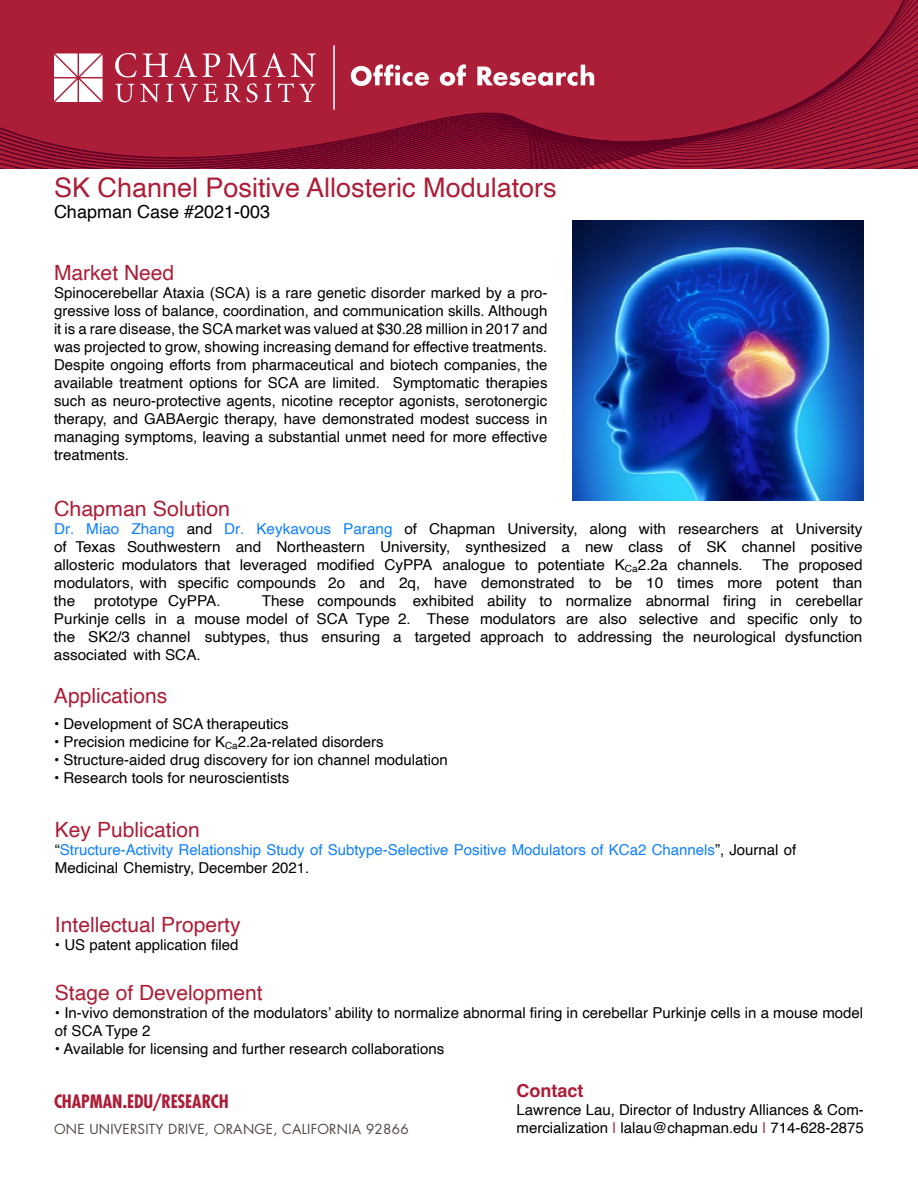
<style>
.page{position:relative;width:918px;height:1188px;background:#fff}
.page>*{position:absolute;margin:0;border:0;box-sizing:border-box;transform-origin:0 0}
.t1{font:27px "Helvetica";color:#ac1e38}
.t2{font:21px "Helvetica";color:#ac1e38}
.t3{font:700 condensed 18px "Futura";letter-spacing:-.005em;color:#ac1d37}
.t4{font:18px "Helvetica";color:#000}
.t5{font:700 18px "Helvetica";color:#ac1e38}
.t6{font:15px/18px "Helvetica";color:#000;text-align:justify}
.t7{font:15px/18px "Helvetica";color:#0f80fe}
.t8{font:13.5px "Futura";letter-spacing:.02em;color:#554742}
.s1{color:#0f80fe}
.s2{color:#000}
.s3{color:#ac1e38}
</style>
<div class="page">
<div style="left:0;top:0;width:918px;height:6px;background:#ac1d37"></div>
<div style="left:0;top:6px;width:918px;height:6px;background:#ac1d37"></div>
<div style="left:0;top:12px;width:918px;height:6px;background:#ac1d37"></div>
<div style="left:0;top:18px;width:918px;height:6px;background:#ac1d37"></div>
<div style="left:0;top:24px;width:918px;height:6px;background:#ac1d37"></div>
<div style="left:0;top:30px;width:918px;height:6px;background:#ac1d37"></div>
<div style="left:0;top:36px;width:918px;height:6px;background:#ac1d37"></div>
<div style="left:0;top:42px;width:918px;height:6px;background:#ac1d37"></div>
<hr style="left:0;top:48px;width:918px;height:3px;background:#ac1d37">
<svg style="left:0;top:51px;width:918px;height:117px;background:#9c1733"></svg>
<svg style="left:351px;top:64px;width:78px;height:22px"></svg>
<svg style="left:440px;top:64px;width:26px;height:22px"></svg>
<svg style="left:477px;top:65px;width:117px;height:21px"></svg>
<svg style="left:115px;top:53px;width:22px;height:25px"></svg>
<svg style="left:143px;top:54px;width:25px;height:23px"></svg>
<svg style="left:174px;top:53px;width:23px;height:24px"></svg>
<svg style="left:203px;top:54px;width:17px;height:23px"></svg>
<svg style="left:227px;top:53px;width:89px;height:24px;background:#bf5367"></svg>
<svg style="left:115px;top:84px;width:19px;height:18px"></svg>
<svg style="left:140px;top:84px;width:20px;height:18px"></svg>
<svg style="left:166px;top:84px;width:32px;height:18px"></svg>
<svg style="left:204px;top:84px;width:14px;height:18px"></svg>
<svg style="left:224px;top:83px;width:34px;height:19px"></svg>
<svg style="left:264px;top:84px;width:8px;height:18px"></svg>
<svg style="left:278px;top:83px;width:38px;height:19px"></svg>
<svg style="left:54px;top:53px;width:49px;height:49px"></svg>
<hr style="left:333px;top:45px;width:2px;height:65px;background:#fff">
<img style="left:572px;top:221px;width:292px;height:279px">
<h1 class="t1" style="left:54px;top:166px;width:504px">SK Channel Positive Allosteric Modulators</h1>
<p class="t4" style="left:54px;top:198px;width:218px">Chapman Case #2021-003</p>
<h2 class="t2" style="left:54px;top:256px;width:122px">Market Need</h2>
<p class="t6" style="left:54px;top:284px;width:495px">Spinocerebellar Ataxia (SCA) is a rare genetic disorder marked by a pro&shy;gressive loss of balance, coordination, and communication skills. Although it is a rare disease, the SCA market was valued at $30.28 million in 2017 and was projected to grow, showing increasing demand for effective treatments.<br>Despite ongoing efforts from pharmaceutical and biotech companies, the available treatment options for SCA are limited. Symptomatic therapies such as neuro-protective agents, nicotine receptor agonists, serotonergic therapy, and GABAergic therapy, have demonstrated modest success in managing symptoms, leaving a substantial unmet need for more effective treatments.</p>
<h2 class="t2" style="left:54px;top:493px;width:178px">Chapman Solution</h2>
<p class="t6" style="left:54px;top:520px;width:810px"><span class="s1">Dr. Miao Zhang</span> and <span class="s1">Dr. Keykavous Parang</span> of Chapman University, along with researchers at University of Texas Southwestern and Northeastern University, synthesized a new class of SK channel positive allosteric modulators that leveraged modified CyPPA analogue to potentiate K<sub>Ca</sub>2.2a channels.</p>
<p class="t6" style="left:54px;top:556px;width:810px;text-indent:709px">The proposed modulators, with specific compounds 2o and 2q, have demonstrated to be 10 times more potent than the</p>
<p class="t6" style="left:54px;top:592px;width:810px;text-indent:208px">These compounds exhibited ability to normalize abnormal firing in cerebellar Purkinje cells in a mouse model of SCA Type 2. These modulators are also selective and specific only to the SK2/3 channel subtypes, thus ensuring a targeted approach to addressing the neurological dysfunction associated with SCA.</p>
<h2 class="t2" style="left:54px;top:680px;width:115px">Applications</h2>
<p class="t6" style="left:54px;top:715px;width:236px">• Development of SCA therapeutics</p>
<p class="t6" style="left:54px;top:733px;width:331px">• Precision medicine for K<sub>Ca</sub>2.2a-related disorders</p>
<p class="t6" style="left:54px;top:751px;width:395px">• Structure-aided drug discovery for ion channel modulation</p>
<p class="t6" style="left:54px;top:769px;width:237px">• Research tools for neuroscientists</p>
<h2 class="t2" style="left:55px;top:813px;width:146px">Key Publication</h2>
<p class="t7" style="left:55px;top:841px;width:743px"><span class="s2">“</span>Structure-Activity Relationship Study of Subtype-Selective Positive Modulators of KCa2 Channels<span class="s2">”, Journal of<br>Medicinal Chemistry, December 2021.</span></p>
<p class="t6" style="left:94px;top:592px;width:128px">prototype CyPPA.</p>
<h2 class="t2" style="left:55px;top:908px;width:187px">Intellectual Property</h2>
<p class="t6" style="left:55px;top:936px;width:185px">• US patent application filed</p>
<h2 class="t2" style="left:55px;top:976px;width:209px">Stage of Development</h2>
<p class="t6" style="left:55px;top:1004px;width:810px">• In-vivo demonstration of the modulators’ ability to normalize abnormal firing in cerebellar Purkinje cells in a mouse model of SCA Type 2</p>
<p class="t6" style="left:55px;top:1040px;width:391px">• Available for licensing and further research collaborations</p>
<p class="t5" style="left:517px;top:1080px;width:68px">Contact</p>
<p class="t6" style="left:517px;top:1101px;width:349px">Lawrence Lau, Director of Industry Alliances &amp; Com&shy;mercialization <span class="s3">|</span> lalau@chapman.edu <span class="s3">|</span> 714-628-2875</p>
<p class="t3" style="left:54px;top:1090px;width:176px">CHAPMAN.EDU/RESEARCH</p>
<p class="t8" style="left:54px;top:1119px;width:356px">ONE UNIVERSITY DRIVE, ORANGE, CALIFORNIA 92866</p>
</div>
